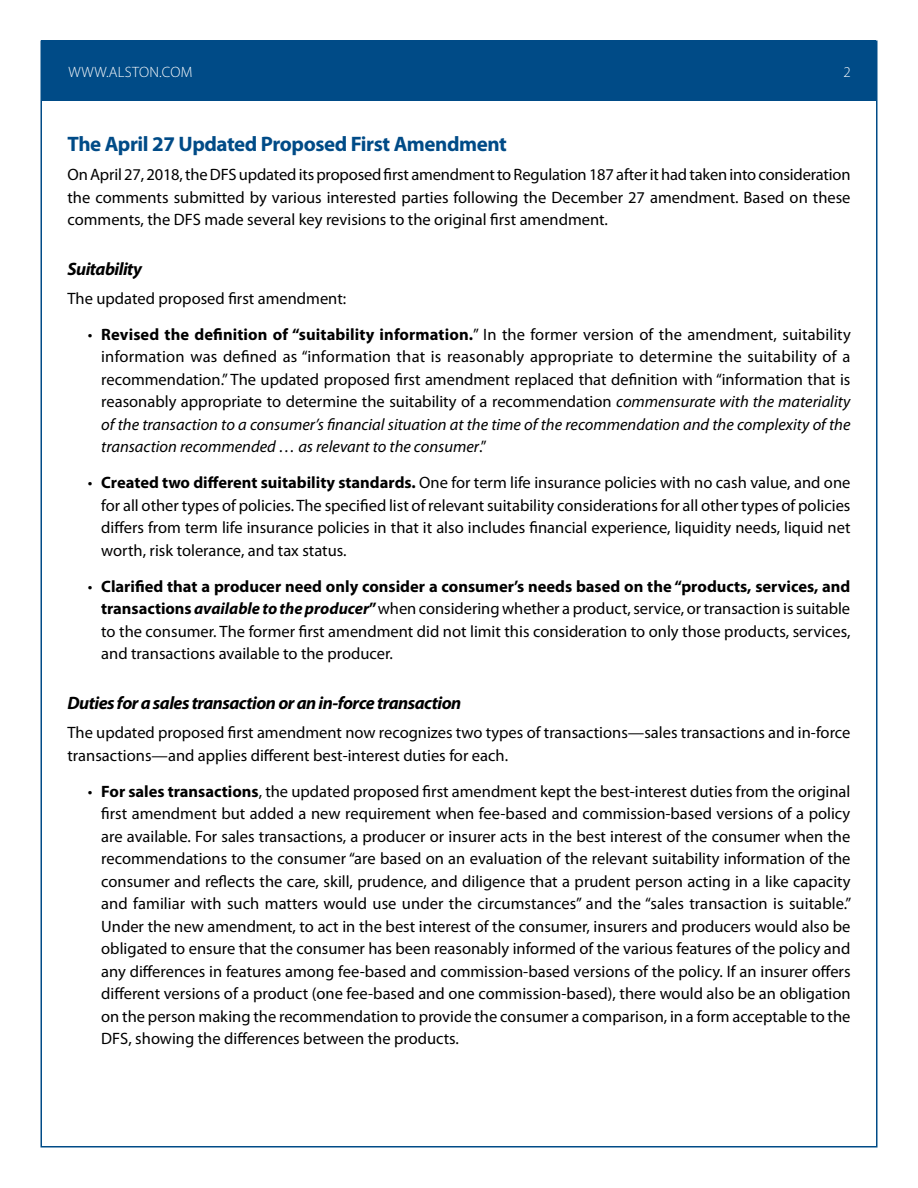
<style>
.page{position:relative;width:918px;height:1188px;background:#fff}
.page>*{position:absolute;margin:0;border:0;box-sizing:border-box;transform-origin:0 0}
.t1{font:700 21px "Myriad Pro";letter-spacing:-.02em;color:#004b87}
.t2{font:italic 700 18px "Myriad Pro";letter-spacing:-.03em;color:#000}
.t3{font:16.5px/22.5px "Myriad Pro";color:#000;text-align:justify}
.t4{font:300 15px "Myriad Pro";letter-spacing:.02em;color:#fff}
.s1{font-weight:700}
.s2{font-style:italic}
.s3{font-weight:700;font-style:italic}
</style>
<div class="page">
<div style="left:42px;top:40px;width:834px;height:61px;background:#004b87"></div>
<p class="t4" style="left:68px;top:63px;width:126px">WWW.ALSTON.COM</p>
<p class="t4" style="left:843px;top:63px;width:9px">2</p>
<p class="t1" style="left:68px;top:130px;width:441px">The April 27 Updated Proposed First Amendment</p>
<p class="t3" style="left:68px;top:163px;width:785px">On April 27, 2018, the DFS updated its proposed first amendment to Regulation 187 after it had taken into consideration the comments submitted by various interested parties following the December 27 amendment. Based on these comments, the DFS made several key revisions to the original first amendment.</p>
<p class="t2" style="left:68px;top:257px;width:76px">Suitability</p>
<p class="t3" style="left:68px;top:287px;width:280px">The updated proposed first amendment:</p>
<p class="t3" style="left:101px;top:323px;width:751px;text-indent:-13px">• <span class="s1">Revised the definition of “suitability information.</span>” In the former version of the amendment, suitability information was defined as “information that is reasonably appropriate to determine the suitability of a recommendation.” The updated proposed first amendment replaced that definition with “information that is reasonably appropriate to determine the suitability of a recommendation <span class="s2">commensurate with the materiality of the transaction to a consumer’s financial situation at the time of the recommendation and the complexity of the transaction recommended … as relevant to the consumer</span>.”</p>
<p class="t3" style="left:101px;top:471px;width:751px;text-indent:-13px">• <span class="s1">Created two different suitability standards.</span> One for term life insurance policies with no cash value, and one for all other types of policies. The specified list of relevant suitability considerations for all other types of policies differs from term life insurance policies in that it also includes financial experience, liquidity needs, liquid net worth, risk tolerance, and tax status.</p>
<p class="t3" style="left:101px;top:575px;width:751px;text-indent:-13px">• <span class="s1">Clarified that a producer need only consider a consumer’s needs based on the “products, services, and transactions</span> <span class="s3">available to the producer</span><span class="s1">”</span> when considering whether a product, service, or transaction is suitable to the consumer. The former first amendment did not limit this consideration to only those products, services, and transactions available to the producer.</p>
<p class="t2" style="left:68px;top:691px;width:395px">Duties for a sales transaction or an in-force transaction</p>
<p class="t3" style="left:68px;top:721px;width:785px">The updated proposed first amendment now recognizes two types of transactions—sales transactions and in-force transactions—and applies different best-interest duties for each.</p>
<p class="t3" style="left:101px;top:779px;width:752px;text-indent:-13px">• <span class="s1">For sales transactions</span>, the updated proposed first amendment kept the best-interest duties from the original first amendment but added a new requirement when fee-based and commission-based versions of a policy are available. For sales transactions, a producer or insurer acts in the best interest of the consumer when the recommendations to the consumer “are based on an evaluation of the relevant suitability information of the consumer and reflects the care, skill, prudence, and diligence that a prudent person acting in a like capacity and familiar with such matters would use under the circumstances” and the “sales transaction is suitable.” Under the new amendment, to act in the best interest of the consumer, insurers and producers would also be obligated to ensure that the consumer has been reasonably informed of the various features of the policy and any differences in features among fee-based and commission-based versions of the policy. If an insurer offers different versions of a product (one fee-based and one commission-based), there would also be an obligation on the person making the recommendation to provide the consumer a comparison, in a form acceptable to the DFS, showing the differences between the products.</p>
</div>
